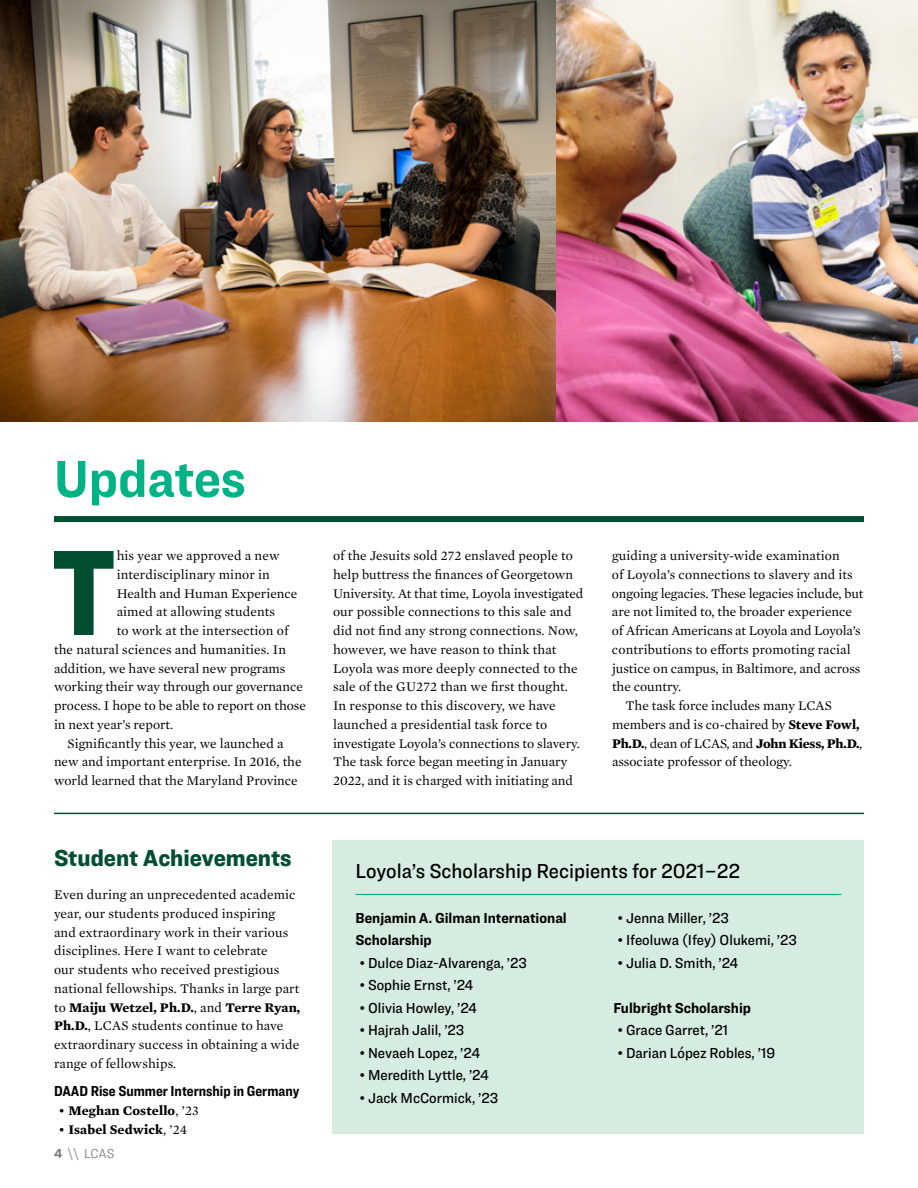
<style>
.page{position:relative;width:918px;height:1188px;background:#fff}
.page>*{position:absolute;margin:0;border:0;box-sizing:border-box;transform-origin:0 0}
.t1{font:900 126.15px "Ringside Condensed";color:#014f30}
.t2{font:700 54px "Ringside Narrow";color:#00b386}
.t3{font:900 24px "Ringside Narrow";color:#014f30}
.t4{font:500 21px "Ringside Narrow";color:#000}
.t5{font:500 15px "Ringside Narrow";color:#000}
.t6{font:700 15px/22.5px "Ringside Narrow";color:#000}
.t7{font:700 15px "Ringside Condensed";color:#000}
.t8{font:13.5px/18.8px "Mercury Text G1";letter-spacing:.005em;color:#000}
.t9{font:700 13.5px "Mercury Text G1";letter-spacing:.01em;color:#000}
.t10{font:300 13.5px "Ringside Narrow";color:#77787b}
.s1{font-weight:700}
.s2{font-weight:400}
</style>
<div class="page">
<div style="left:333px;top:840px;width:531px;height:294px;background:#d6ece1"></div>
<div style="left:54px;top:516px;width:810px;height:6px;background:#014f30"></div>
<hr style="left:54px;top:813px;width:810px;height:1px;background:#014f30">
<hr style="left:355px;top:894px;width:486px;height:1px;background:#00b386">
<img style="left:0;top:0;width:557px;height:421px">
<img style="left:557px;top:0;width:361px;height:421px">
<p class="t2" style="left:54px;top:439px;width:193px">Updates</p>
<p class="t1" style="left:51px;top:502px;width:67px">T</p>
<p class="t8" style="left:117px;top:545px;width:165px">his year we approved a new</p>
<p class="t8" style="left:117px;top:564px;width:155px">interdisciplinary minor in</p>
<p class="t8" style="left:117px;top:583px;width:182px">Health and Human Experience</p>
<p class="t8" style="left:117px;top:602px;width:160px">aimed at allowing students</p>
<p class="t8" style="left:117px;top:620px;width:173px">to work at the intersection of</p>
<p class="t8" style="left:54px;top:639px;width:234px">the natural sciences and humanities. In</p>
<p class="t8" style="left:54px;top:658px;width:233px">addition, we have several new programs</p>
<p class="t8" style="left:54px;top:677px;width:250px">working their way through our governance</p>
<p class="t8" style="left:54px;top:695px;width:253px">process. I hope to be able to report on those</p>
<p class="t8" style="left:54px;top:714px;width:121px">in next year’s report.</p>
<p class="t8" style="left:54px;top:733px;width:249px;text-align:center">Significantly this year, we launched a<br>new and important enterprise. In 2016, the world learned that the Maryland Province</p>
<p class="t3" style="left:54px;top:841px;width:239px">Student Achievements</p>
<p class="t8" style="left:54px;top:885px;width:248px">Even during an unprecedented academic year, our students produced inspiring and extraordinary work in their various disciplines. Here I want to celebrate<br>our students who received prestigious national fellowships. Thanks in large part to <span class="s1">Maiju Wetzel, Ph.D.</span>, and <span class="s1">Terre Ryan, Ph.D.</span>, LCAS students continue to have extraordinary success in obtaining a wide range of fellowships.</p>
<p class="t7" style="left:54px;top:1080px;width:247px">DAAD Rise Summer Internship in Germany</p>
<p class="t9" style="left:58px;top:1100px;width:142px"><span class="s2">•</span> Meghan Costello<span class="s2">, ’23</span></p>
<p class="t9" style="left:58px;top:1119px;width:131px"><span class="s2">•</span> Isabel Sedwick<span class="s2">, ’24</span></p>
<p class="t10" style="left:54px;top:1145px;width:62px"><span class="s1">4</span> \\ LCAS</p>
<p class="t8" style="left:333px;top:545px;width:252px">of the Jesuits sold 272 enslaved people to help buttress the finances of Georgetown<br>University. At that time, Loyola investigated</p>
<p class="t8" style="left:333px;top:602px;width:248px">our possible connections to this sale and did not find any strong connections. Now, however, we have reason to think that Loyola was more deeply connected to the sale of the GU272 than we first thought.<br>In response to this discovery, we have launched a presidential task force to investigate Loyola’s connections to slavery.<br>The task force began meeting in January 2022, and it is charged with initiating and</p>
<p class="t8" style="left:612px;top:545px;width:253px">guiding a university-wide examination<br>of Loyola’s connections to slavery and its ongoing legacies. These legacies include, but are not limited to, the broader experience of African Americans at Loyola and Loyola’s contributions to efforts promoting racial justice on campus, in Baltimore, and across the country.</p>
<p class="t8" style="left:612px;top:695px;width:252px;text-indent:14px">The task force includes many LCAS members and is co-chaired by <span class="s1">Steve Fowl,<br>Ph.D.</span>, dean of LCAS, and <span class="s1">John Kiess, Ph.D.</span>,</p>
<p class="t8" style="left:612px;top:752px;width:181px">associate professor of theology.</p>
<p class="t4" style="left:355px;top:856px;width:386px">Loyola’s Scholarship Recipients for 2021–22</p>
<p class="t6" style="left:355px;top:906px;width:213px">Benjamin A. Gilman International<br>Scholarship</p>
<p class="t5" style="left:360px;top:952px;width:169px">• Dulce Diaz-Alvarenga, ’23</p>
<p class="t5" style="left:360px;top:974px;width:115px">• Sophie Ernst, ’24</p>
<p class="t5" style="left:360px;top:997px;width:119px">• Olivia Howley, ’24</p>
<p class="t5" style="left:360px;top:1019px;width:106px">• Hajrah Jalil, ’23</p>
<p class="t5" style="left:360px;top:1042px;width:122px">• Nevaeh Lopez, ’24</p>
<p class="t5" style="left:360px;top:1064px;width:130px">• Meredith Lyttle, ’24</p>
<p class="t5" style="left:360px;top:1087px;width:140px">• Jack McCormick, ’23</p>
<p class="t5" style="left:618px;top:907px;width:112px">• Jenna Miller, ’23</p>
<p class="t5" style="left:618px;top:929px;width:181px">• Ifeoluwa (Ifey) Olukemi, ’23</p>
<p class="t5" style="left:618px;top:952px;width:122px">• Julia D. Smith, ’24</p>
<p class="t6" style="left:613px;top:996px;width:139px">Fulbright Scholarship</p>
<p class="t5" style="left:618px;top:1019px;width:112px">• Grace Garret, ’21</p>
<p class="t5" style="left:618px;top:1042px;width:159px">• Darian López Robles, ’19</p>
</div>
